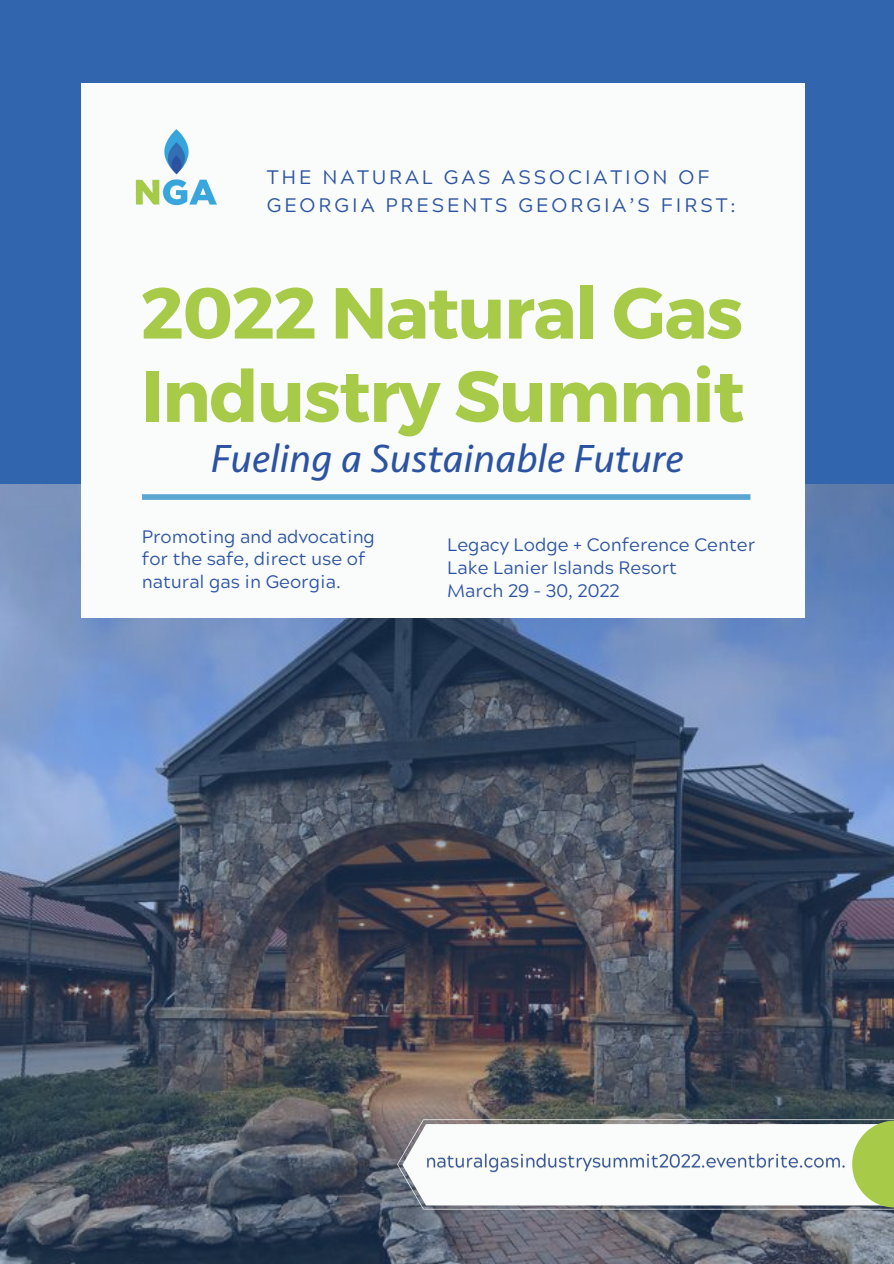
<style>
.page{position:relative;width:894px;height:1264px;background:#fff}
.page>*{position:absolute;margin:0;border:0;box-sizing:border-box;transform-origin:0 0}
.t1{font:700 72px/83.2px "Montserrat";letter-spacing:-.02em;color:#a7ca49}
.t2{font:italic 40.5px "Seravek Basic";color:#2c53a2}
.t3{font:19.5px/28.2px "Acherus Grotesque";letter-spacing:.15em;color:#2c53a2}
.t4{font:18px/22.5px "Acherus Grotesque";color:#2c53a2}
</style>
<div class="page">
<div style="left:0;top:0;width:893px;height:1263px;background:#3166af"></div>
<img style="left:0;top:484px;width:893px;height:779px">
<div style="left:81px;top:83px;width:723px;height:534px;background:#fafcfb"></div>
<img style="left:135px;top:129px;width:82px;height:77px">
<svg style="left:142px;top:494px;width:608px;height:6px;background:#64aad3"></svg>
<svg style="left:397px;top:1119px;width:496px;height:90px;background:#dbe0d7"></svg>
<img style="left:423px;top:1151px;width:425px;height:25px">
<p class="t3" style="left:266px;top:166px;width:470px">THE NATURAL GAS ASSOCIATION OF<br>GEORGIA PRESENTS GEORGIA’S FIRST:</p>
<p class="t1" style="left:141px;top:268px;width:605px">2022 Natural Gas<br>Industry Summit</p>
<p class="t2" style="left:211px;top:435px;width:474px">Fueling a Sustainable Future</p>
<p class="t4" style="left:142px;top:528px;width:234px">Promoting and advocating for the safe, direct use of natural gas in Georgia.</p>
<p class="t4" style="left:447px;top:536px;width:309px">Legacy Lodge + Conference Center</p>
<p class="t4" style="left:447px;top:559px;width:231px">Lake Lanier Islands Resort</p>
<p class="t4" style="left:447px;top:581px;width:174px">March 29 - 30, 2022</p>
</div>
